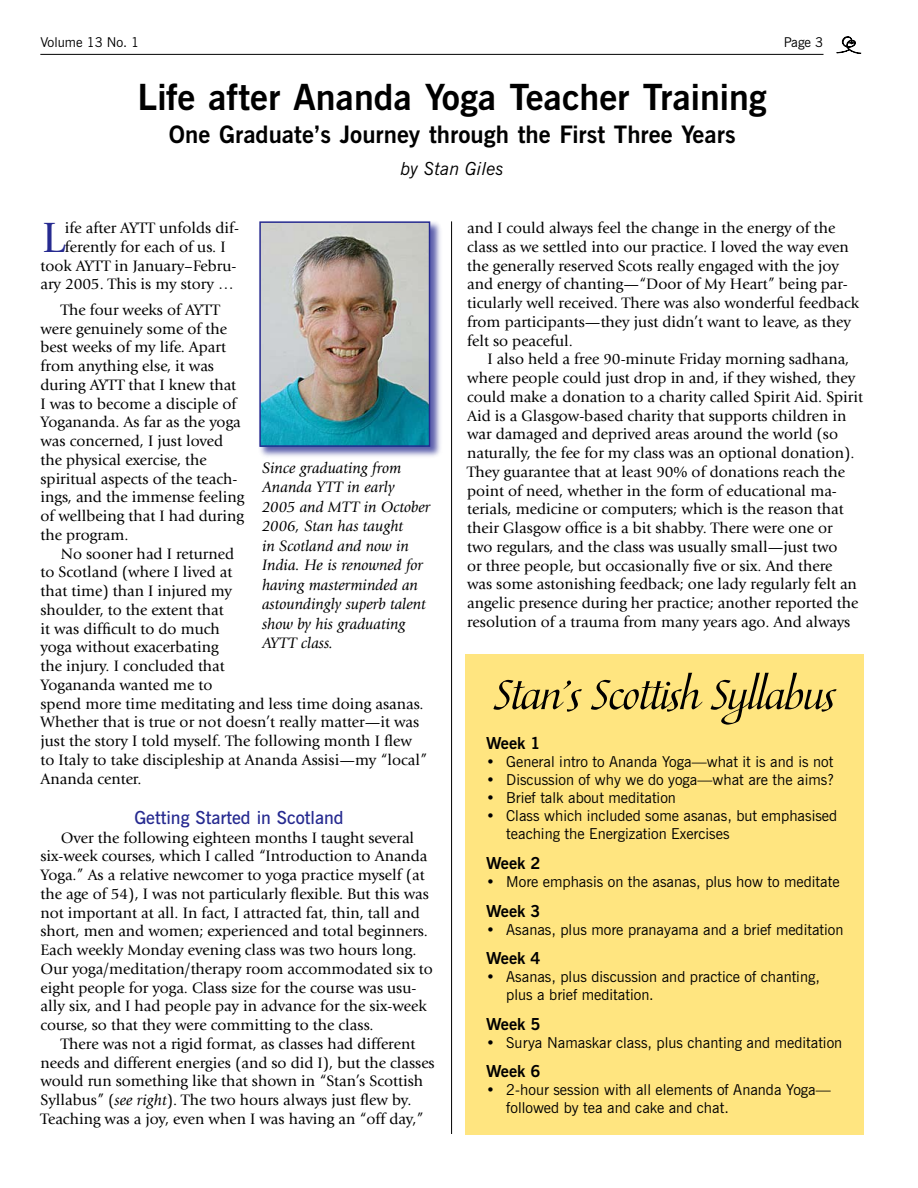
<style>
.page{position:relative;width:918px;height:1188px;background:#fff}
.page>*{position:absolute;margin:0;border:0;box-sizing:border-box;transform-origin:0 0}
.t1{font:51px "Carmela";color:#000}
.t2{font:44.1px "Giovanni";color:#262a90}
.t3{font:700 36px "News Gothic BT";color:#000}
.t4{font:700 24px "News Gothic BT";color:#000}
.t5{font:600 18px "News Gothic BT";color:#262a90}
.t6{font:italic 18px "News Gothic BT";color:#000}
.t7{font:700 16.5px "News Gothic BT";color:#000}
.t8{font:15.75px/18.8px "Giovanni";color:#000}
.t9{font:italic 15.75px/19.5px "Giovanni";color:#000}
.t10{font:15px/18px "News Gothic BT";color:#000}
.t11{font:13.5px "News Gothic BT";color:#000}
.s1{font-style:italic}
</style>
<div class="page">
<svg style="left:837px;top:36px;width:24px;height:18px"></svg>
<hr style="left:40px;top:54px;width:784px;height:1px;background:#000">
<hr style="left:451px;top:221px;width:1px;height:913px;background:#000">
<div style="left:258px;top:220px;width:185px;height:240px;background:#262a90;opacity:.75"></div>
<img style="left:262px;top:224px;width:165px;height:220px">
<div style="left:259px;top:221px;width:171px;height:226px;border:2px solid #262a90"></div>
<div style="left:466px;top:654px;width:398px;height:480px;background:#ffe580"></div>
<p class="t11" style="left:40px;top:34px;width:101px">Volume 13 No. 1</p>
<p class="t11" style="left:784px;top:34px;width:29px">Page</p>
<h3 class="t3" style="left:138px;top:75px;width:631px">Life after Ananda Yoga Teacher Training</h3>
<h3 class="t4" style="left:169px;top:120px;width:568px">One Graduate’s Journey through the First Three Years</h3>
<p class="t6" style="left:401px;top:157px;width:105px">by Stan Giles</p>
<h2 class="t2" style="left:42px;top:213px;width:24px">L</h2>
<p class="t8" style="left:65px;top:219px;width:176px">ife after AYTT unfolds dif-</p>
<p class="t8" style="left:65px;top:238px;width:162px">ferently for each of us. I</p>
<p class="t8" style="left:40px;top:256px;width:198px">took AYTT in January–Febru-</p>
<p class="t8" style="left:40px;top:275px;width:195px">ary 2005. This is my story …</p>
<p class="t8" style="left:40px;top:301px;width:205px;text-indent:20px">The four weeks of AYTT were genuinely some of the best weeks of my life. Apart from anything else, it was during AYTT that I knew that<br>I was to become a disciple of<br>Yogananda. As far as the yoga was concerned, I just loved the physical exercise, the spiritual aspects of the teach&shy;ings, and the immense feeling of wellbeing that I had during the program.</p>
<p class="t8" style="left:40px;top:544px;width:388px;text-indent:20px">No sooner had I returned<br>to Scotland (where I lived at<br>that time) than I injured my<br>shoulder, to the extent that<br>it was difficult to do much<br>yoga without exacerbating<br>the injury. I concluded that<br>Yogananda wanted me to<br>spend more time meditating and less time doing asanas.<br>Whether that is true or not doesn’t really matter—it was just the story I told myself. The following month I flew to Italy to take discipleship at Ananda Assisi—my “local” Ananda center.</p>
<p class="t5" style="left:134px;top:807px;width:211px">Getting Started in Scotland</p>
<p class="t8" style="left:40px;top:828px;width:394px;text-indent:20px">Over the following eighteen months I taught several six-week courses, which I called “Introduction to Ananda Yoga.” As a relative newcomer to yoga practice myself (at the age of 54), I was not particularly flexible. But this was not important at all. In fact, I attracted fat, thin, tall and short, men and women; experienced and total beginners.<br>Each weekly Monday evening class was two hours long.<br>Our yoga/meditation/therapy room accommodated six to eight people for yoga. Class size for the course was usu&shy;ally six, and I had people pay in advance for the six-week course, so that they were committing to the class.</p>
<p class="t8" style="left:40px;top:1035px;width:396px;text-indent:20px">There was not a rigid format, as classes had different needs and different energies (and so did I), but the classes would run something like that shown in “Stan’s Scottish Syllabus” (<span class="s1">see right</span>). The two hours always just flew by.<br>Teaching was a joy, even when I was having an “off day,”</p>
<p class="t9" style="left:262px;top:458px;width:170px">Since graduating from<br>Ananda YTT in early<br>2005 and MTT in October<br>2006, Stan has taught<br>in Scotland and now in<br>India. He is renowned for having masterminded an astoundingly superb talent show by his graduating<br>AYTT class.</p>
<p class="t8" style="left:467px;top:219px;width:393px">and I could always feel the change in the energy of the class as we settled into our practice. I loved the way even the generally reserved Scots really engaged with the joy and energy of chanting—“Door of My Heart” being par&shy;ticularly well received. There was also wonderful feedback from participants—they just didn’t want to leave, as they felt so peaceful.</p>
<p class="t8" style="left:467px;top:350px;width:397px;text-indent:20px">I also held a free 90-minute Friday morning sadhana, where people could just drop in and, if they wished, they could make a donation to a charity called Spirit Aid. Spirit Aid is a Glasgow-based charity that supports children in war damaged and deprived areas around the world (so naturally, the fee for my class was an optional donation).<br>They guarantee that at least 90% of donations reach the point of need, whether in the form of educational ma&shy;terials, medicine or computers; which is the reason that their Glasgow office is a bit shabby. There were one or<br>two regulars, and the class was usually small—just two<br>or three people, but occasionally five or six. And there<br>was some astonishing feedback; one lady regularly felt an angelic presence during her practice; another reported the resolution of a trauma from many years ago. And always</p>
<h1 class="t1" style="left:495px;top:669px;width:341px">Stan’s Scottish Syllabus</h1>
<p class="t7" style="left:486px;top:734px;width:56px">Week 1</p>
<p class="t10" style="left:486px;top:753px;width:349px">• General intro to Ananda Yoga—what it is and is not</p>
<p class="t10" style="left:486px;top:771px;width:349px">• Discussion of why we do yoga—what are the aims?</p>
<p class="t10" style="left:486px;top:789px;width:191px">• Brief talk about meditation</p>
<p class="t10" style="left:506px;top:807px;width:332px;text-indent:-20px">• Class which included some asanas, but emphasised teaching the Energization Exercises</p>
<p class="t7" style="left:486px;top:853px;width:56px">Week 2</p>
<p class="t10" style="left:486px;top:873px;width:355px">• More emphasis on the asanas, plus how to meditate</p>
<p class="t7" style="left:486px;top:901px;width:56px">Week 3</p>
<p class="t10" style="left:486px;top:920px;width:359px">• Asanas, plus more pranayama and a brief meditation</p>
<p class="t7" style="left:486px;top:948px;width:56px">Week 4</p>
<p class="t10" style="left:506px;top:968px;width:315px;text-indent:-20px">• Asanas, plus discussion and practice of chanting, plus a brief meditation.</p>
<p class="t7" style="left:486px;top:1014px;width:56px">Week 5</p>
<p class="t10" style="left:486px;top:1033px;width:358px">• Surya Namaskar class, plus chanting and meditation</p>
<p class="t7" style="left:486px;top:1061px;width:56px">Week 6</p>
<p class="t10" style="left:506px;top:1081px;width:326px;text-indent:-20px">• 2-hour session with all elements of Ananda Yoga— followed by tea and cake and chat.</p>
</div>
